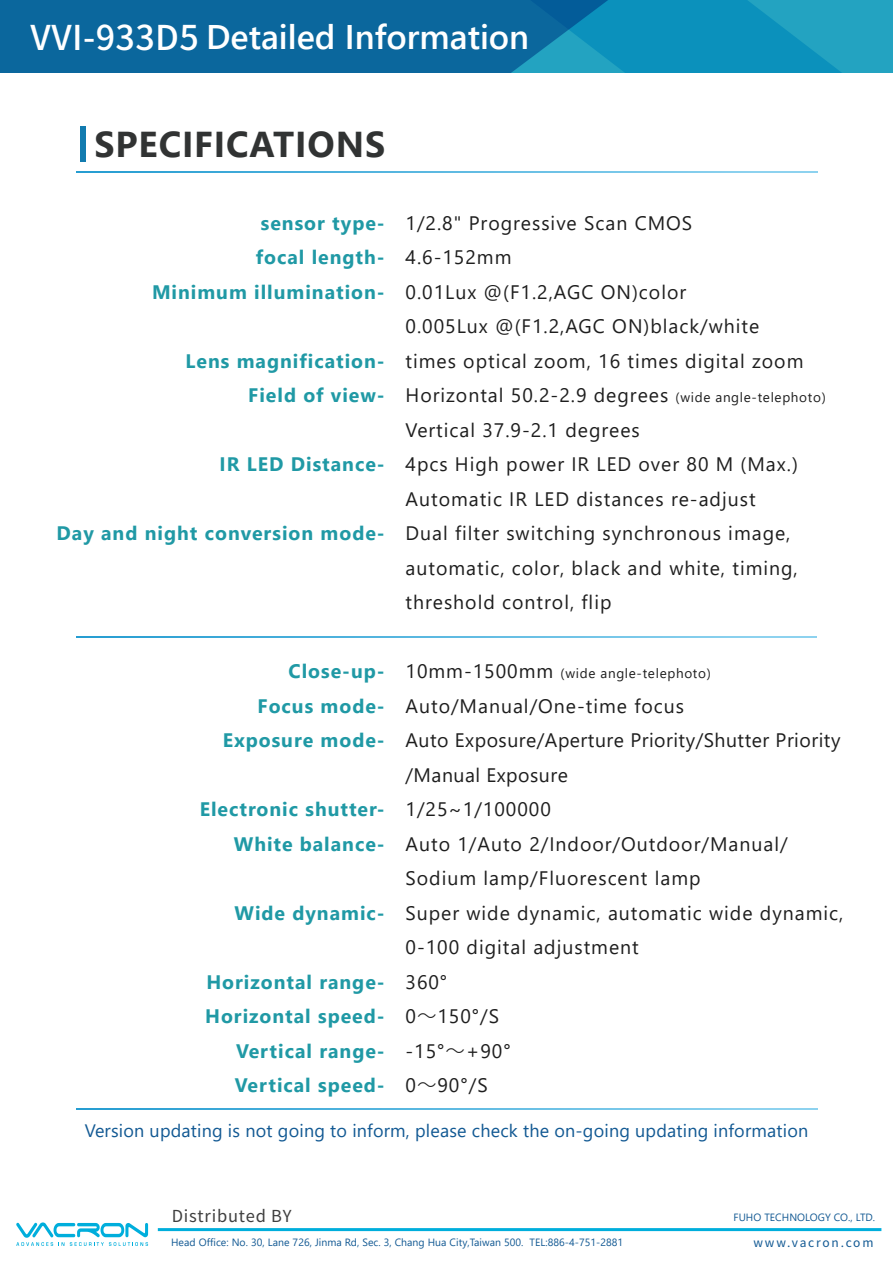
<style>
.page{position:relative;width:893px;height:1263px;background:#fff}
.page>*{position:absolute;margin:0;border:0;box-sizing:border-box;transform-origin:0 0}
.t1{font:700 36px "Segoe UI";letter-spacing:.02em;color:#313333}
.t2{font:600 34.2px "Segoe UI";color:#fff}
.t3{font:19.5px/34.5px "Segoe UI";letter-spacing:.05em;color:#1e1e1e}
.t4{font:700 19.5px/34.5px "Segoe UI";letter-spacing:.05em;color:#2099a5;text-align:right}
.t5{font:18px "Segoe UI";letter-spacing:.01em;color:#125993}
.t6{font:16.5px "Noto Sans CJ Ktc";letter-spacing:.05em;color:#3f3f3f}
.t7{font:13.5px "Segoe UI";letter-spacing:.05em;color:#1e1e1e}
.t8{font:12px "Noto Sans CJ Ktc";letter-spacing:.15em;color:#125993}
.t9{font:10.5px "Segoe UI";letter-spacing:.005em;color:#125993}
.s1{font-family:"Noto Sans CJ Ktc";font-weight:500}
.s2{font-size:13.5px}
.s3{font-size:19.5px}
.s4{font-family:"Noto Sans CJ Ktc";font-weight:300}
</style>
<div class="page">
<svg style="left:77px;top:171px;width:741px;height:1px"></svg>
<svg style="left:76px;top:637px;width:741px;height:1px"></svg>
<svg style="left:77px;top:1108px;width:741px;height:1px"></svg>
<svg style="left:754px;top:0;width:139px;height:73px;background:#1b9dbf"></svg>
<svg style="left:0;top:0;width:754px;height:73px;background:#0b72a4"></svg>
<div style="left:80px;top:127px;width:5px;height:35px;background:#127baf"></div>
<svg style="left:16px;top:1222px;width:132px;height:24px"></svg>
<hr style="left:158px;top:1228px;width:723px;height:3px;background:#00aedc">
<h2 class="t2" style="left:31px;top:5px;width:500px"><span class="s1">VVI-933D5</span> Detailed Information</h2>
<h1 class="t1" style="left:95px;top:110px;width:292px">SPECIFICATIONS</h1>
<p class="t4" style="left:152px;top:204px;width:234px">sensor type-<br>focal length-<br>Minimum illumination-</p>
<p class="t4" style="left:186px;top:342px;width:201px">Lens magnification-<br>Field of view-</p>
<p class="t4" style="left:220px;top:446px;width:167px">IR LED Distance-</p>
<p class="t4" style="left:57px;top:515px;width:330px">Day and night conversion mode-</p>
<p class="t3" style="left:405px;top:204px;width:422px">1/2.8" Progressive Scan CMOS<br>4.6-152mm<br>0.01Lux @(F1.2,AGC ON)color<br>0.005Lux @(F1.2,AGC ON)black/white<br>times optical zoom, 16 times digital zoom Horizontal 50.2-2.9 degrees <span class="s2">(wide angle-telephoto)<br></span>Vertical 37.9-2.1 degrees<br>4pcs High power IR LED over 80 M (Max.)<br>Automatic IR LED distances re-adjust<br>Dual filter switching synchronous image, automatic, color, black and white, timing, threshold control, flip</p>
<p class="t4" style="left:223px;top:653px;width:164px">Close-up-<br>Focus mode-<br>Exposure mode-</p>
<p class="t7" style="left:405px;top:661px;width:307px"><span class="s3">10mm-1500mm</span> (wide angle-telephoto)</p>
<p class="t3" style="left:405px;top:687px;width:439px">Auto/Manual/One-time focus<br>Auto Exposure/Aperture Priority/Shutter Priority /Manual Exposure<br>1/25~1/100000<br>Auto 1/Auto 2/Indoor/Outdoor/Manual/<br>Sodium lamp/Fluorescent lamp<br>Super wide dynamic, automatic wide dynamic,<br>0-100 digital adjustment<br>360°<br>0<span class="s4">～</span>150°/S<br>-15°<span class="s4">～</span>+90°<br>0<span class="s4">～</span>90°/S</p>
<p class="t4" style="left:200px;top:791px;width:187px">Electronic shutter-<br>White balance-</p>
<p class="t4" style="left:234px;top:894px;width:152px">Wide dynamic-</p>
<p class="t4" style="left:205px;top:963px;width:181px">Horizontal range-<br>Horizontal speed-<br>Vertical range-<br>Vertical speed-</p>
<p class="t5" style="left:85px;top:1113px;width:725px">Version updating is not going to inform, please check the on-going updating information</p>
<p class="t6" style="left:172px;top:1207px;width:121px">Distributed BY</p>
<p class="t9" style="left:171px;top:1232px;width:454px">Head Office: No. 30, Lane 726, Jinma Rd, Sec. 3, Chang Hua City,Taiwan 500. TEL:886-4-751-2881</p>
<p class="t9" style="left:733px;top:1207px;width:143px">FUHO TECHNOLOGY CO., LTD.</p>
<p class="t8" style="left:753px;top:1236px;width:121px">www.vacron.com</p>
</div>
